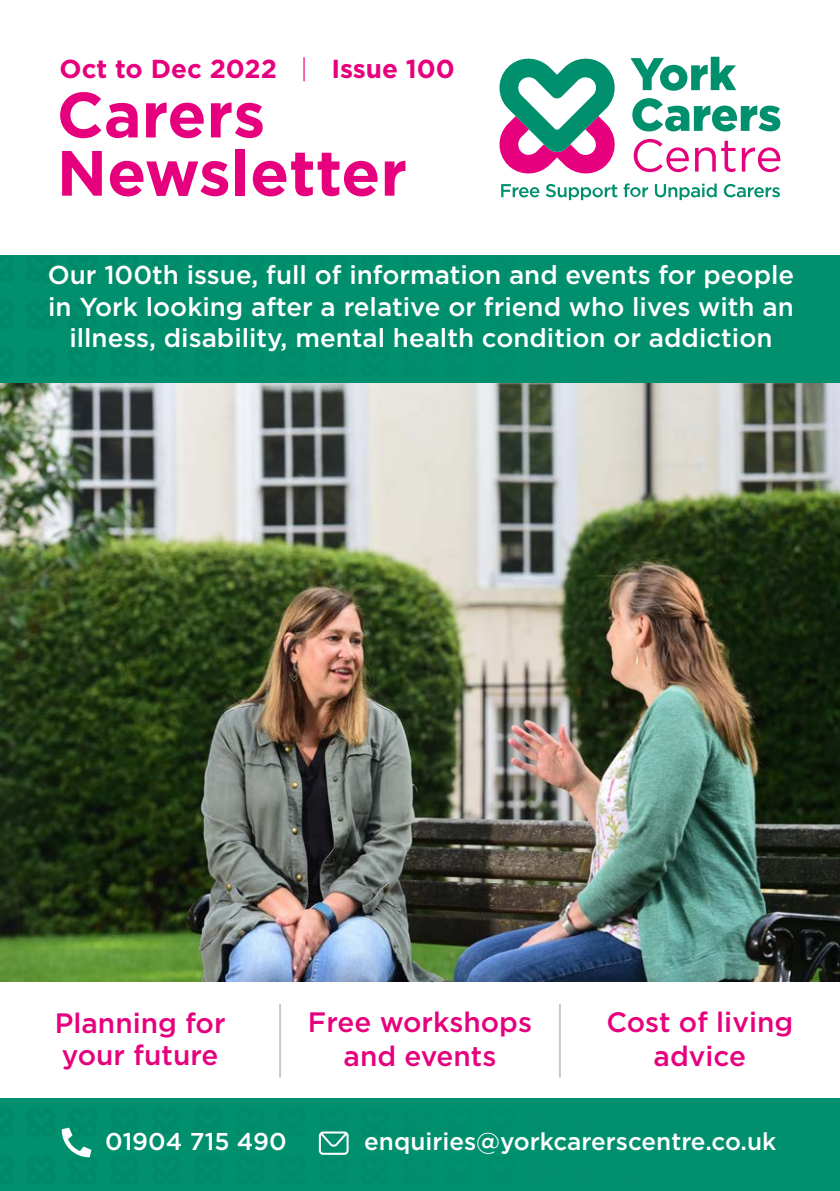
<style>
.page{position:relative;width:840px;height:1191px;background:#fff}
.page>*{position:absolute;margin:0;border:0;box-sizing:border-box;transform-origin:0 0}
.t1{font:700 63.8px/58.2px "Gotham";color:#e6007d}
.t2{font:500 28px/34px "Gotham";color:#e6007d;text-align:center}
.t3{font:500 26px/31.2px "Gotham";color:#fff;text-align:center}
.t4{font:700 26px "Gotham";color:#e6007d}
.t5{font:500 24.2px "Gotham";color:#fff}
.s1{font-weight:300}
</style>
<div class="page">
<div style="left:0;top:255px;width:839px;height:129px;background:#00906e"></div>
<div style="left:0;top:1098px;width:839px;height:93px;background:#00906e"></div>
<svg style="left:633px;top:139px;width:55px;height:33px"></svg>
<svg style="left:695px;top:141px;width:40px;height:31px"></svg>
<svg style="left:741px;top:147px;width:38px;height:25px"></svg>
<svg style="left:499px;top:58px;width:116px;height:116px"></svg>
<svg style="left:630px;top:57px;width:105px;height:34px"></svg>
<svg style="left:632px;top:98px;width:148px;height:34px"></svg>
<svg style="left:501px;top:184px;width:38px;height:13px"></svg>
<svg style="left:545px;top:184px;width:72px;height:16px"></svg>
<svg style="left:623px;top:183px;width:24px;height:14px"></svg>
<svg style="left:654px;top:183px;width:62px;height:17px"></svg>
<svg style="left:723px;top:184px;width:56px;height:13px"></svg>
<svg style="left:62px;top:1127px;width:29px;height:30px"></svg>
<svg style="left:319px;top:1131px;width:29px;height:23px"></svg>
<hr style="left:279px;top:1003px;width:2px;height:74px;background:#c6c9c9">
<hr style="left:558px;top:1003px;width:2px;height:74px;background:#c6c9c9">
<img style="left:0;top:384px;width:839px;height:597px">
<p class="t4" style="left:60px;top:51px;width:396px">Oct to Dec 2022 <span class="s1">|</span> Issue 100</p>
<h1 class="t1" style="left:57px;top:85px;width:351px">Carers<br>Newsletter</h1>
<p class="t3" style="left:48px;top:259px;width:747px">Our 100th issue, full of information and events for people in York looking after a relative or friend who lives with an illness, disability, mental health condition or addiction</p>
<p class="t2" style="left:55px;top:1006px;width:172px;line-height:32px;text-align:left">Planning for your future</p>
<p class="t2" style="left:308px;top:1004px;width:225px">Free workshops and events</p>
<p class="t2" style="left:606px;top:1004px;width:188px">Cost of living advice</p>
<p class="t5" style="left:105px;top:1125px;width:183px">01904 715 490</p>
<p class="t5" style="left:364px;top:1125px;width:413px">enquiries@yorkcarerscentre.co.uk</p>
</div>
